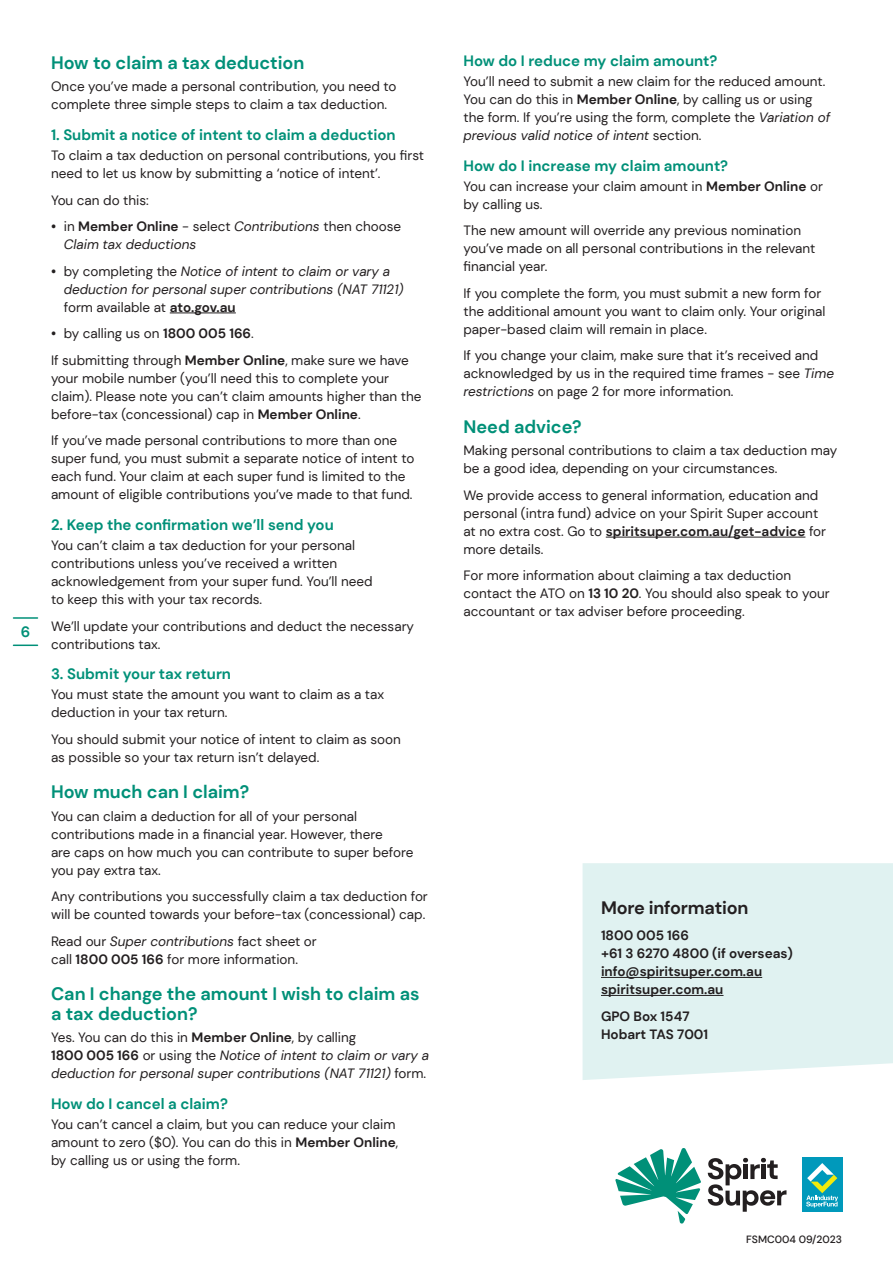
<style>
.page{position:relative;width:893px;height:1263px;background:#fff}
.page>*{position:absolute;margin:0;border:0;box-sizing:border-box;transform-origin:0 0}
.Heads{font:700 18px/19.5px "DM Sans";color:#009078}
.Call_out_box_head{font:700 18px "DM Sans";letter-spacing:-.01em;color:#231f20}
.Subheads{font:700 15px "DM Sans";color:#009078}
.Body{font:13.5px/18px "DM Sans";color:#231f20}
.Body-2{font:italic 13.5px/18px "DM Sans";color:#231f20}
.Body_bold{font:700 13.5px/18px "DM Sans";color:#231f20}
.t1{font:500 10.5px "DM Sans";color:#231f20}
.s1{font-weight:700;font-style:normal}
.s2{font-style:normal}
.s3{font-weight:700}
.s4{font-style:italic}
</style>
<div class="page">
<hr style="left:14px;top:617px;width:24px;height:2px;background:#009078">
<hr style="left:14px;top:644px;width:24px;height:2px;background:#009078">
<hr style="left:170px;top:313px;width:66px;height:1px;background:#231f20">
<hr style="left:606px;top:537px;width:199px;height:1px;background:#231f20">
<div style="left:583px;top:863px;width:310px;height:217px;background:#e0f2f1"></div>
<hr style="left:601px;top:977px;width:161px;height:1px;background:#231f20">
<hr style="left:601px;top:995px;width:122px;height:1px;background:#231f20">
<svg style="left:708px;top:1158px;width:78px;height:54px"></svg>
<svg style="left:615px;top:1148px;width:86px;height:76px"></svg>
<div style="left:802px;top:1157px;width:40px;height:54px;background:#09b"></div>
<svg style="left:806px;top:1163px;width:32px;height:44px"></svg>
<p class="Subheads" style="left:21px;top:622px;width:11px">6</p>
<p class="Heads" style="left:51px;top:53px;width:255px">How to claim a tax deduction</p>
<p class="Body" style="left:51px;top:77px;width:347px">Once you’ve made a personal contribution, you need to complete three simple steps to claim a tax deduction.</p>
<p class="Subheads" style="left:51px;top:125px;width:346px">1. Submit a notice of intent to claim a deduction</p>
<p class="Body" style="left:51px;top:146px;width:375px">To claim a tax deduction on personal contributions, you first need to let us know by submitting a ‘notice of intent’.</p>
<p class="Body" style="left:51px;top:191px;width:99px">You can do this:</p>
<p class="Body-2" style="left:64px;top:217px;width:339px;text-indent:-13px"><span class="s1">•</span> <span class="s2">in</span> <span class="s1">Member Online</span> <span class="s2">- select</span> Contributions <span class="s2">then choose<br></span>Claim tax deductions</p>
<p class="Body-2" style="left:64px;top:262px;width:341px;text-indent:-13px"><span class="s1">•</span> <span class="s2">by completing the</span> Notice of intent to claim or vary a deduction for personal super contributions (NAT 71121) <span class="s2">form available at</span> <span class="s1">ato.gov.au</span></p>
<p class="Body" style="left:51px;top:324px;width:204px"><span class="s3">•</span> by calling us on <span class="s3">1800 005 166</span>.</p>
<p class="Body" style="left:51px;top:351px;width:372px">If submitting through <span class="s3">Member Online</span>, make sure we have your mobile number (you’ll need this to complete your claim). Please note you can’t claim amounts higher than the before-tax (concessional) cap in <span class="s3">Member Online</span>.</p>
<p class="Body" style="left:51px;top:431px;width:365px">If you’ve made personal contributions to more than one super fund, you must submit a separate notice of intent to each fund. Your claim at each super fund is limited to the amount of eligible contributions you’ve made to that fund.</p>
<p class="Subheads" style="left:51px;top:515px;width:284px">2. Keep the confirmation we’ll send you</p>
<p class="Body" style="left:51px;top:536px;width:323px">You can’t claim a tax deduction for your personal contributions unless you’ve received a written acknowledgement from your super fund. You’ll need to keep this with your tax records.</p>
<p class="Body" style="left:51px;top:617px;width:365px">We’ll update your contributions and deduct the necessary contributions tax.</p>
<p class="Subheads" style="left:51px;top:665px;width:182px">3. Submit your tax return</p>
<p class="Body" style="left:51px;top:686px;width:335px">You must state the amount you want to claim as a tax deduction in your tax return.</p>
<p class="Body" style="left:51px;top:730px;width:351px">You should submit your notice of intent to claim as soon as possible so your tax return isn’t delayed.</p>
<p class="Heads" style="left:51px;top:782px;width:200px">How much can I claim?</p>
<p class="Body" style="left:51px;top:807px;width:364px">You can claim a deduction for all of your personal contributions made in a financial year. However, there<br>are caps on how much you can contribute to super before you pay extra tax.</p>
<p class="Body" style="left:51px;top:887px;width:378px">Any contributions you successfully claim a tax deduction for will be counted towards your before-tax (concessional) cap.</p>
<p class="Body" style="left:51px;top:932px;width:267px">Read our <span class="s4">Super contributions</span> fact sheet or call <span class="s3">1800 005 166</span> for more information.</p>
<p class="Heads" style="left:51px;top:984px;width:370px">Can I change the amount I wish to claim as a tax deduction?</p>
<p class="Body-2" style="left:51px;top:1028px;width:380px"><span class="s2">Yes. You can do this in</span> <span class="s1">Member Online</span><span class="s2">, by calling<br></span><span class="s1">1800 005 166</span> <span class="s2">or using the</span> Notice of intent to claim or vary a deduction for personal super contributions (NAT 71121) <span class="s2">form.</span></p>
<p class="Subheads" style="left:51px;top:1094px;width:178px">How do I cancel a claim?</p>
<p class="Body" style="left:51px;top:1115px;width:349px">You can’t cancel a claim, but you can reduce your claim amount to zero ($0). You can do this in <span class="s3">Member Online</span>, by calling us or using the form.</p>
<p class="Subheads" style="left:463px;top:51px;width:255px">How do I reduce my claim amount?</p>
<p class="Body" style="left:463px;top:72px;width:368px">You’ll need to submit a new claim for the reduced amount.<br>You can do this in <span class="s3">Member Online</span>, by calling us or using the form. If you’re using the form, complete the <span class="s4">Variation of previous valid notice of intent</span> section.</p>
<p class="Subheads" style="left:463px;top:156px;width:266px">How do I increase my claim amount?</p>
<p class="Body" style="left:463px;top:177px;width:361px">You can increase your claim amount in <span class="s3">Member Online</span> or by calling us.</p>
<p class="Body" style="left:463px;top:222px;width:353px">The new amount will override any previous nomination you’ve made on all personal contributions in the relevant financial year.</p>
<p class="Body" style="left:463px;top:284px;width:363px">If you complete the form, you must submit a new form for the additional amount you want to claim only. Your original paper-based claim will remain in place.</p>
<p class="Body" style="left:463px;top:347px;width:372px">If you change your claim, make sure that it’s received and acknowledged by us in the required time frames - see <span class="s4">Time restrictions</span> on page 2 for more information.</p>
<p class="Heads" style="left:463px;top:417px;width:120px">Need advice?</p>
<p class="Body" style="left:463px;top:441px;width:375px">Making personal contributions to claim a tax deduction may be a good idea, depending on your circumstances.</p>
<p class="Body" style="left:463px;top:486px;width:364px">We provide access to general information, education and personal (intra fund) advice on your Spirit Super account at no extra cost. Go to <span class="s3">spiritsuper.com.au/get-advice</span> for more details.</p>
<p class="Body" style="left:463px;top:566px;width:368px">For more information about claiming a tax deduction contact the ATO on <span class="s3">13 10 20</span>. You should also speak to your accountant or tax adviser before proceeding.</p>
<p class="Call_out_box_head" style="left:601px;top:896px;width:149px">More information</p>
<p class="Body_bold" style="left:601px;top:926px;width:193px">1800 005 166<br>+61 3 6270 4800 (if overseas) info@spiritsuper.com.au spiritsuper.com.au</p>
<p class="Body_bold" style="left:601px;top:1007px;width:109px">GPO Box 1547<br>Hobart TAS 7001</p>
<p class="t1" style="left:746px;top:1232px;width:97px">FSMC004 09/2023</p>
</div>
